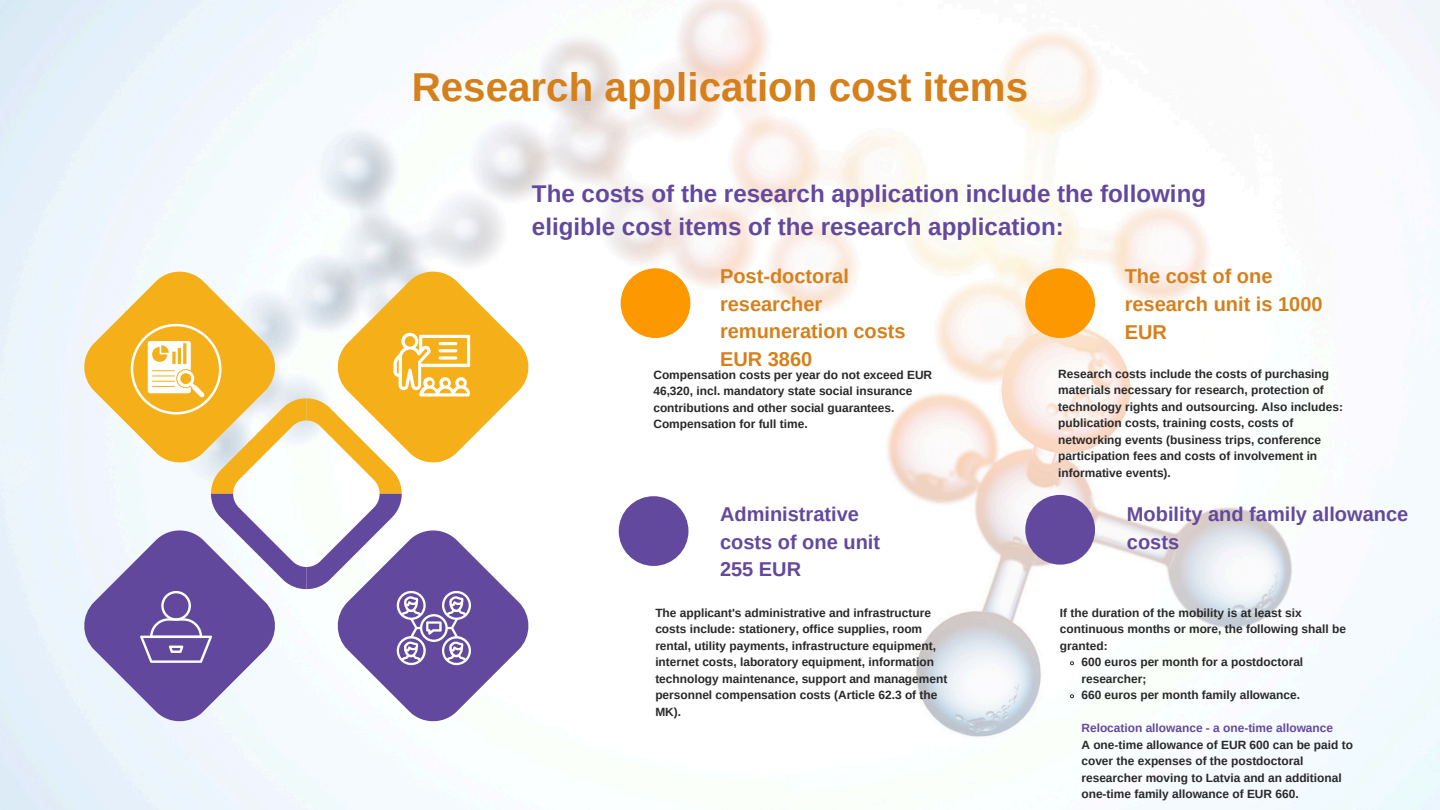
<style>
.page{position:relative;width:1440px;height:810px;background:#fff}
.page>*{position:absolute;margin:0;border:0;box-sizing:border-box;transform-origin:0 0}
.t1{font:700 40.3px "Arimo";color:#d6801c}
.t2{font:700 24.2px/33.8px "Arimo";color:#63499d}
.t3{font:700 20px/27.8px "Arimo";color:#d6801c}
.t4{font:700 20px/27.8px "Arimo";color:#63499d}
.t5{font:700 11.9px/16.5px "Arimo";color:#292828}
.s1{color:#63499d}
</style>
<div class="page">
<img style="left:0;top:0;width:1440px;height:810px">
<div style="left:1025px;top:268px;width:70px;height:70px;background:#fe9800;border-radius:50%"></div>
<div style="left:1025px;top:495px;width:70px;height:70px;background:#63499d;border-radius:50%"></div>
<div style="left:621px;top:268px;width:69px;height:70px;background:#fe9800;border-radius:50%"></div>
<div style="left:619px;top:496px;width:69px;height:70px;background:#63499d;border-radius:50%"></div>
<svg style="left:81px;top:272px;width:451px;height:449px"></svg>
<svg style="left:1070px;top:661px;width:4px;height:5px"></svg>
<svg style="left:1070px;top:694px;width:4px;height:5px"></svg>
<p class="t1" style="left:412px;top:64px;width:618px">Research application cost items</p>
<p class="t2" style="left:532px;top:176px;width:676px">The costs of the research application include the following eligible cost items of the research application:</p>
<p class="t3" style="left:720px;top:262px;width:187px">Post-doctoral researcher remuneration costs<br>EUR 3860</p>
<h2 class="t3" style="left:1125px;top:263px;width:200px">The cost of one research unit is 1000<br>EUR</h2>
<h3 class="t5" style="left:1058px;top:365px;width:286px">Research costs include the costs of purchasing materials necessary for research, protection of technology rights and outsourcing. Also includes: publication costs, training costs, costs of networking events (business trips, conference participation fees and costs of involvement in informative events).</h3>
<p class="t4" style="left:1127px;top:500px;width:283px">Mobility and family allowance costs</p>
<h1 class="t5" style="left:653px;top:367px;width:280px">Compensation costs per year do not exceed EUR 46,320, incl. mandatory state social insurance contributions and other social guarantees.<br>Compensation for full time.</h1>
<p class="t4" style="left:720px;top:500px;width:162px">Administrative costs of one unit<br>255 EUR</p>
<p class="t5" style="left:655px;top:604px;width:294px">The applicant's administrative and infrastructure costs include: stationery, office supplies, room rental, utility payments, infrastructure equipment, internet costs, laboratory equipment, information technology maintenance, support and management personnel compensation costs (Article 62.3 of the MK).</p>
<h4 class="t5" style="left:1060px;top:604px;width:288px">If the duration of the mobility is at least six continuous months or more, the following shall be granted:</h4>
<p class="t5" style="left:1081px;top:654px;width:223px">600 euros per month for a postdoctoral researcher;</p>
<h3 class="t5" style="left:1081px;top:687px;width:220px">660 euros per month family allowance.</h3>
<h4 class="t5" style="left:1081px;top:720px;width:273px"><span class="s1">Relocation allowance - a one-time allowance<br></span>A one-time allowance of EUR 600 can be paid to cover the expenses of the postdoctoral researcher moving to Latvia and an additional one-time family allowance of EUR 660.</h4>
</div>
